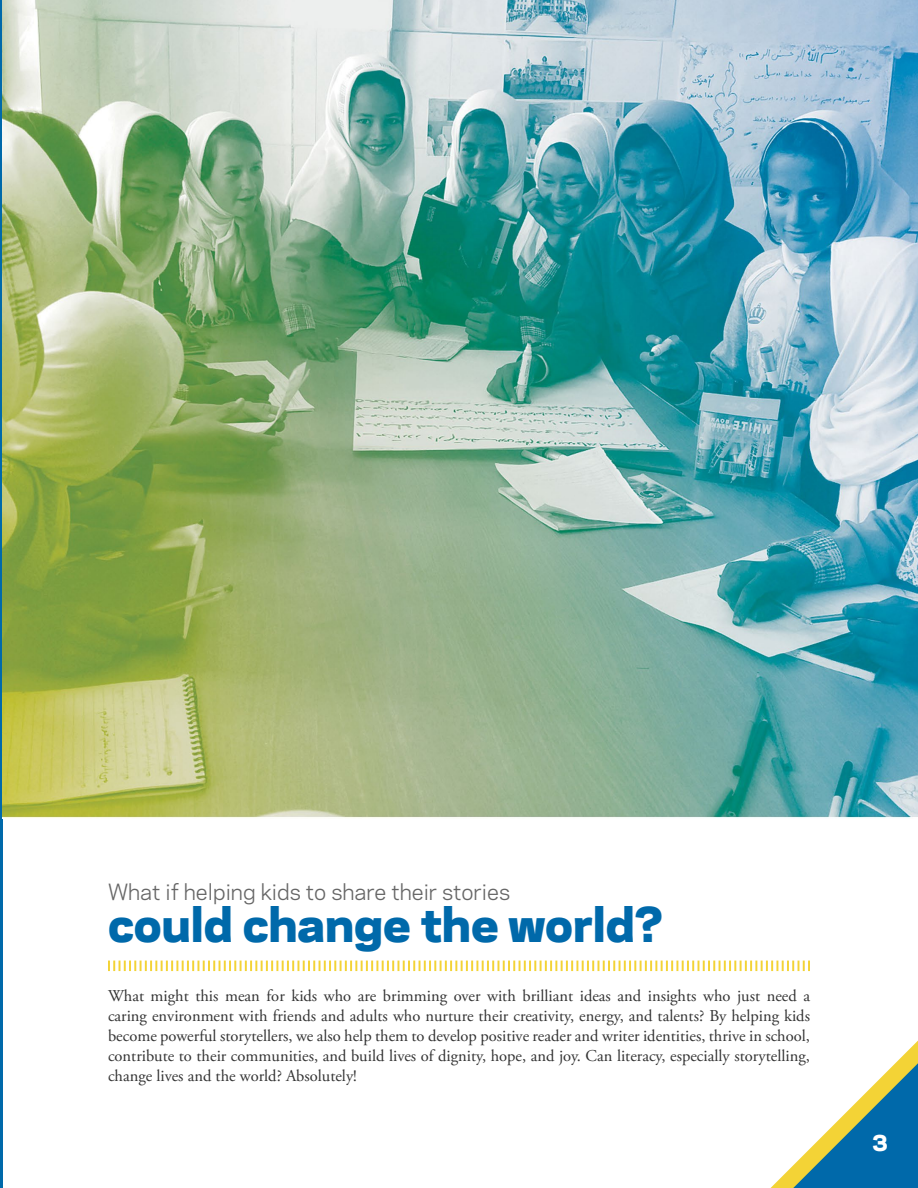
<style>
.page{position:relative;width:918px;height:1188px;background:#fff}
.page>*{position:absolute;margin:0;border:0;box-sizing:border-box;transform-origin:0 0}
.t1{font:800 45px "Galaxie Polaris";color:#0069aa}
.t2{font:21px "Galaxie Polaris";color:#666}
.t3{font:800 21px "Galaxie Polaris";color:#fff}
.t4{font:16.5px/19.8px "Adobe Garamond Pro";color:#333;text-align:justify}
</style>
<div class="page">
<svg style="left:770px;top:1040px;width:148px;height:148px"></svg>
<hr style="left:0;top:0;width:2px;height:1188px;background:#0069aa">
<svg style="left:108px;top:961px;width:702px;height:10px"></svg>
<img style="left:2px;top:0;width:916px;height:818px">
<p class="t2" style="left:108px;top:876px;width:404px">What if helping kids to share their stories</p>
<h1 class="t1" style="left:108px;top:887px;width:557px">could change the world?</h1>
<p class="t4" style="left:108px;top:987px;width:704px">What might this mean for kids who are brimming over with brilliant ideas and insights who just need a caring environment with friends and adults who nurture their creativity, energy, and talents? By helping kids become powerful storytellers, we also help them to develop positive reader and writer identities, thrive in school, contribute to their communities, and build lives of dignity, hope, and joy. Can literacy, especially storytelling, change lives and the world? Absolutely!</p>
<p class="t3" style="left:873px;top:1125px;width:16px">3</p>
</div>
